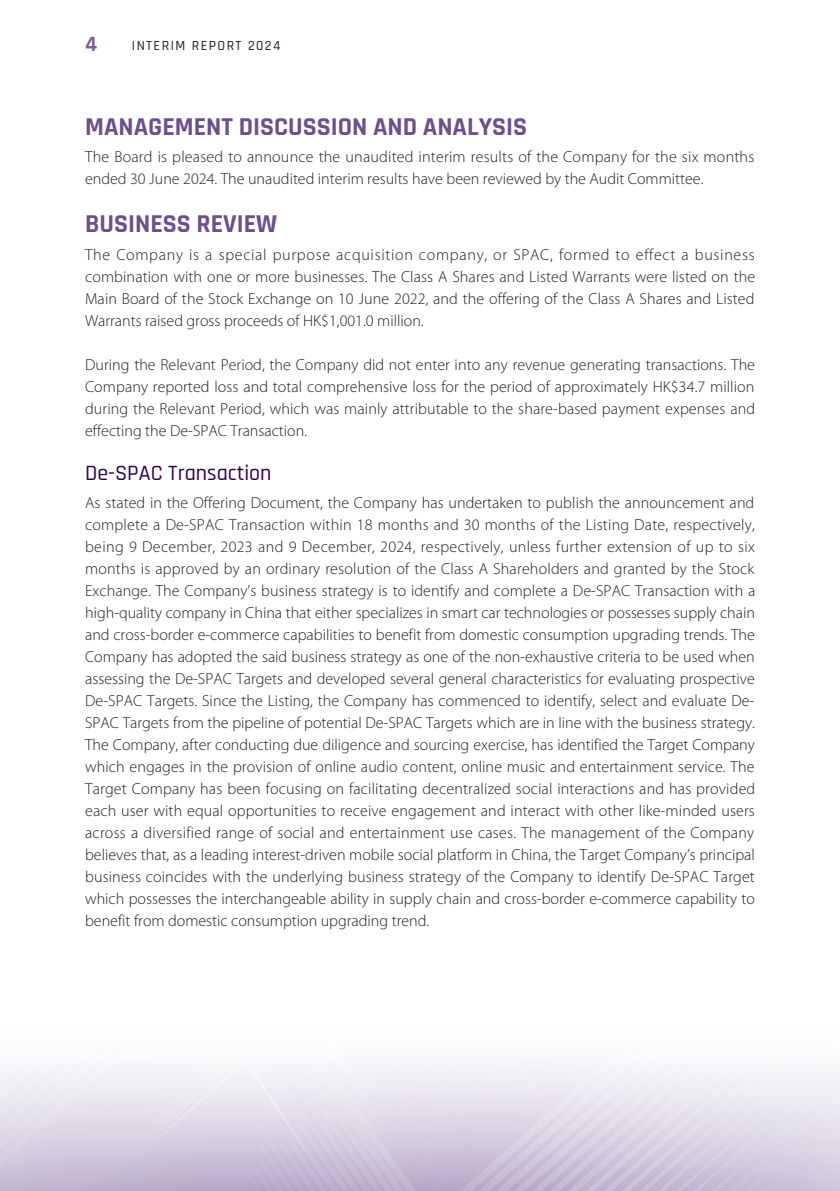
<style>
.page{position:relative;width:840px;height:1191px;background:#fff}
.page>*{position:absolute;margin:0;border:0;box-sizing:border-box;transform-origin:0 0}
._01_H1{font:700 26px "Rajdhani";color:#6d4f8c}
._02_H2{font:500 22px "Rajdhani";color:#30004c}
.t1{font:700 22px "Rajdhani";color:#7b6299}
._00_txt{font:300 16px/22px "Myriad Pro";color:#231f20;text-align:justify}
.t2{font:500 14px "Rajdhani";letter-spacing:.1em;color:#231f20}
</style>
<div class="page">
<h2 class="t1" style="left:85px;top:30px;width:13px">4</h2>
<p class="t2" style="left:132px;top:37px;width:150px">INTERIM REPORT 2024</p>
<p class="_01_H1" style="left:85px;top:111px;width:443px">MANAGEMENT DISCUSSION AND ANALYSIS</p>
<p class="_00_txt" style="left:85px;top:146px;width:670px">The Board is pleased to announce the unaudited interim results of the Company for the six months ended 30 June 2024. The unaudited interim results have been reviewed by the Audit Committee.</p>
<p class="_01_H1" style="left:85px;top:208px;width:193px">BUSINESS REVIEW</p>
<p class="_00_txt" style="left:85px;top:244px;width:671px">The Company is a special purpose acquisition company, or SPAC, formed to effect a business combination with one or more businesses. The Class A Shares and Listed Warrants were listed on the Main Board of the Stock Exchange on 10 June 2022, and the offering of the Class A Shares and Listed Warrants raised gross proceeds of HK$1,001.0 million.</p>
<p class="_00_txt" style="left:85px;top:354px;width:671px">During the Relevant Period, the Company did not enter into any revenue generating transactions. The Company reported loss and total comprehensive loss for the period of approximately HK$34.7 million during the Relevant Period, which was mainly attributable to the share-based payment expenses and effecting the De-SPAC Transaction.</p>
<p class="_02_H2" style="left:85px;top:460px;width:188px">De-SPAC Transaction</p>
<p class="_00_txt" style="left:85px;top:491px;width:671px">As stated in the Offering Document, the Company has undertaken to publish the announcement and complete a De-SPAC Transaction within 18 months and 30 months of the Listing Date, respectively, being 9 December, 2023 and 9 December, 2024, respectively, unless further extension of up to six months is approved by an ordinary resolution of the Class A Shareholders and granted by the Stock Exchange. The Company’s business strategy is to identify and complete a De-SPAC Transaction with a high-quality company in China that either specializes in smart car technologies or possesses supply chain and cross-border e-commerce capabilities to benefit from domestic consumption upgrading trends. The Company has adopted the said business strategy as one of the non-exhaustive criteria to be used when assessing the De-SPAC Targets and developed several general characteristics for evaluating prospective De-SPAC Targets. Since the Listing, the Company has commenced to identify, select and evaluate De-SPAC Targets from the pipeline of potential De-SPAC Targets which are in line with the business strategy.<br>The Company, after conducting due diligence and sourcing exercise, has identified the Target Company which engages in the provision of online audio content, online music and entertainment service. The Target Company has been focusing on facilitating decentralized social interactions and has provided each user with equal opportunities to receive engagement and interact with other like-minded users across a diversified range of social and entertainment use cases. The management of the Company believes that, as a leading interest-driven mobile social platform in China, the Target Company’s principal business coincides with the underlying business strategy of the Company to identify De-SPAC Target which possesses the interchangeable ability in supply chain and cross-border e-commerce capability to benefit from domestic consumption upgrading trend.</p>
</div>
